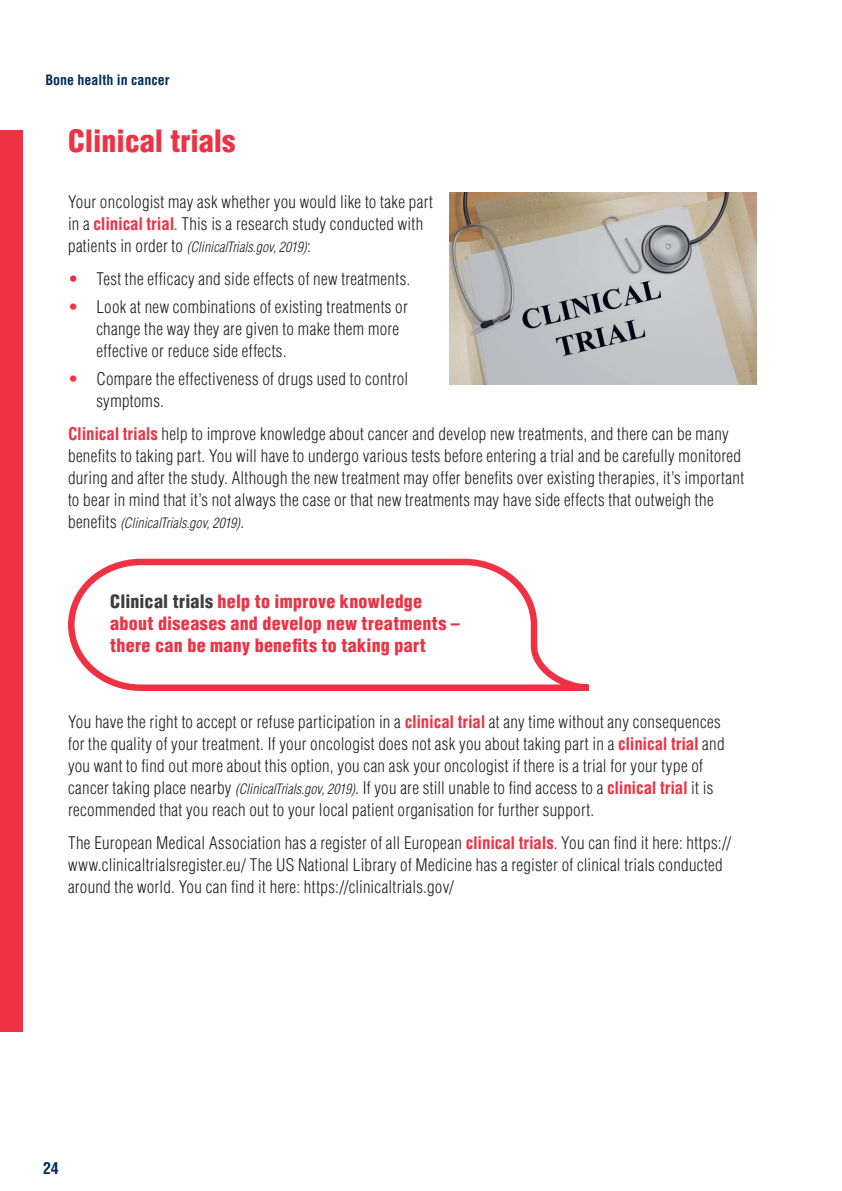
<style>
.page{position:relative;width:842px;height:1191px;background:#fff}
.page>*{position:absolute;margin:0;border:0;box-sizing:border-box;transform-origin:0 0}
.t1{font:900 condensed 30px "Helvetica LT Std";color:#ee3143}
.t2{font:900 condensed 18px/22px "Helvetica LT Std";letter-spacing:.015em;color:#ee3143}
.t3{font:300 condensed 17px/22px "Helvetica LT Std";letter-spacing:.02em;color:#231f20}
.t4{font:700 condensed 16px "Helvetica LT Std";color:#002e5e}
.t5{font:italic 300 condensed 14px "Helvetica";color:#231f20}
.t6{font:700 condensed 14px "Helvetica LT Std";color:#002e5e}
.s1{font-weight:700;color:#ee3143}
.s2{font-family:"Helvetica LT Std";font-style:normal;font-size:17px}
.s3{color:#ee3143}
.s4{color:#3e3e3f}
.s5{font-family:"Helvetica";font-style:italic;font-size:14px}
</style>
<div class="page">
<div style="left:0;top:130px;width:23px;height:902px;background:#ee3143"></div>
<svg style="left:68px;top:558px;width:521px;height:133px"></svg>
<img style="left:449px;top:192px;width:308px;height:192px">
<p class="t6" style="left:45px;top:71px;width:126px">Bone health in cancer</p>
<h1 class="t1" style="left:68px;top:122px;width:169px">Clinical trials</h1>
<p class="t3" style="left:68px;top:191px;width:366px">Your oncologist may ask whether you would like to take part in a <span class="s1">clinical trial</span>. This is a research study conducted with</p>
<p class="t5" style="left:68px;top:238px;width:245px"><span class="s2">patients in order to</span> (ClinicalTrials.gov, 2019)<span class="s2">:</span></p>
<p class="t3" style="left:68px;top:268px;width:344px"><span class="s3">•</span> Test the efficacy and side effects of new treatments.</p>
<p class="t3" style="left:96px;top:296px;width:313px;text-indent:-28px"><span class="s3">•</span> Look at new combinations of existing treatments or change the way they are given to make them more effective or reduce side effects.</p>
<p class="t3" style="left:96px;top:367px;width:313px;text-indent:-28px"><span class="s3">•</span> Compare the effectiveness of drugs used to control symptoms.</p>
<p class="t3" style="left:68px;top:423px;width:678px"><span class="s1">Clinical trials</span> help to improve knowledge about cancer and develop new treatments, and there can be many benefits to taking part. You will have to undergo various tests before entering a trial and be carefully monitored during and after the study. Although the new treatment may offer benefits over existing therapies, it’s important to bear in mind that it’s not always the case or that new treatments may have side effects that outweigh the</p>
<p class="t5" style="left:68px;top:514px;width:178px"><span class="s2">benefits</span> (ClinicalTrials.gov, 2019)<span class="s2">.</span></p>
<p class="t2" style="left:110px;top:590px;width:351px"><span class="s4">Clinical trials</span> help to improve knowledge about diseases and develop new treatments – there can be many benefits to taking part</p>
<p class="t3" style="left:68px;top:710px;width:658px">You have the right to accept or refuse participation in a <span class="s1">clinical trial</span> at any time without any consequences for the quality of your treatment. If your oncologist does not ask you about taking part in a <span class="s1">clinical trial</span> and you want to find out more about this option, you can ask your oncologist if there is a trial for your type of cancer taking place nearby <span class="s5">(ClinicalTrials.gov, 2019)</span>. If you are still unable to find access to a <span class="s1">clinical trial</span> it is recommended that you reach out to your local patient organisation for further support.</p>
<p class="t3" style="left:68px;top:832px;width:665px">The European Medical Association has a register of all European <span class="s1">clinical trials</span>. You can find it here: https:// www.clinicaltrialsregister.eu/ The US National Library of Medicine has a register of clinical trials conducted around the world. You can find it here: https://clinicaltrials.gov/</p>
<p class="t4" style="left:43px;top:1158px;width:17px">24</p>
</div>
